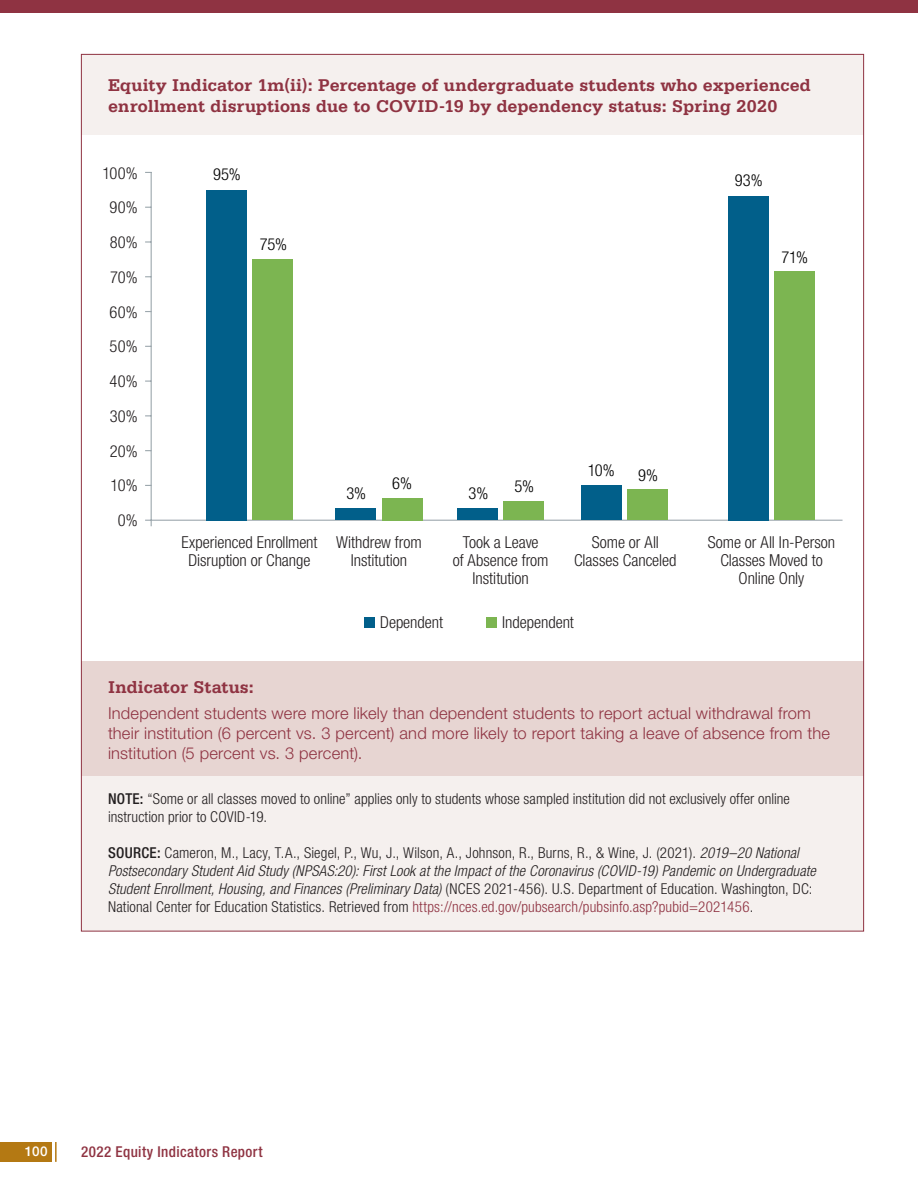
<style>
.page{position:relative;width:918px;height:1188px;background:#fff}
.page>*{position:absolute;margin:0;border:0;box-sizing:border-box;transform-origin:0 0}
.Question{font:700 18px/21.6px "Serifa";color:#8f3342}
.t1{font:300 condensed 16.5px/18px "Helvetica Neue LT Std";color:#231f20;text-align:center}
.Indicator_Status{font:300 16.5px/19.8px "Helvetica Neue LT Std";letter-spacing:.01em;color:#8f3342}
.t2{font:300 condensed 16.5px "Helvetica Neue LT Std";letter-spacing:-.01em;color:#000}
.Note___Source{font:300 condensed 15px/18px "Helvetica Neue LT Std";letter-spacing:.01em;color:#231f20}
.t3{font:500 condensed 15px "Helvetica Neue LT Std";letter-spacing:.025em;color:#8f3342}
.t4{font:500 13.5px "Helvetica Neue LT Std";color:#fff}
.s1{font-weight:500}
.s2{font-style:italic}
.s3{color:#8f3342}
</style>
<div class="page">
<hr style="left:151px;top:172px;width:1px;height:348px;background:#9da8ae">
<svg style="left:145px;top:241px;width:6px;height:2px"></svg>
<hr style="left:151px;top:520px;width:692px;height:1px;background:#9da8ae">
<svg style="left:145px;top:520px;width:7px;height:6px"></svg>
<div style="left:206px;top:190px;width:41px;height:330px;background:#015f8a"></div>
<div style="left:253px;top:259px;width:40px;height:261px;background:#7cb551"></div>
<div style="left:335px;top:508px;width:41px;height:12px;background:#015f8a"></div>
<div style="left:382px;top:498px;width:40px;height:22px;background:#7cb551"></div>
<div style="left:728px;top:196px;width:40px;height:324px;background:#015f8a"></div>
<div style="left:774px;top:272px;width:41px;height:248px;background:#7cb551"></div>
<div style="left:581px;top:485px;width:41px;height:35px;background:#015f8a"></div>
<div style="left:628px;top:490px;width:40px;height:30px;background:#7cb551"></div>
<div style="left:457px;top:508px;width:41px;height:12px;background:#015f8a"></div>
<div style="left:504px;top:501px;width:40px;height:19px;background:#7cb551"></div>
<div style="left:364px;top:617px;width:10px;height:11px;background:#015f8a"></div>
<div style="left:486px;top:617px;width:11px;height:10px;background:#7cb551"></div>
<div style="left:81px;top:54px;width:783px;height:81px;background:#f5f0ee"></div>
<div style="left:81px;top:776px;width:783px;height:155px;background:#f5f0ee"></div>
<div style="left:81px;top:662px;width:783px;height:114px;background:#e7d5d2"></div>
<div style="left:0;top:1142px;width:52px;height:20px;background:#b47913"></div>
<hr style="left:55px;top:1142px;width:2px;height:20px;background:#b47913">
<div style="left:0;top:0;width:918px;height:13px;background:#8f3342"></div>
<p class="Question" style="left:108px;top:74px;width:704px">Equity Indicator 1m(ii): Percentage of undergraduate students who experienced enrollment disruptions due to COVID-19 by dependency status: Spring 2020</p>
<p class="t1" style="left:102px;top:155px;width:37px;line-height:34.8px">100%<br>90%</p>
<p class="t1" style="left:110px;top:233px;width:29px">80%</p>
<p class="t1" style="left:110px;top:268px;width:29px">70%</p>
<p class="t1" style="left:110px;top:303px;width:30px">60%</p>
<p class="t1" style="left:110px;top:337px;width:30px">50%</p>
<p class="t1" style="left:110px;top:372px;width:30px">40%</p>
<p class="t1" style="left:110px;top:407px;width:29px">30%</p>
<p class="t1" style="left:110px;top:433px;width:29px;line-height:34.8px;text-align:left">20%<br>10%</p>
<p class="t1" style="left:118px;top:511px;width:21px">0%</p>
<p class="t2" style="left:213px;top:165px;width:29px">95%</p>
<p class="t2" style="left:260px;top:235px;width:29px">75%</p>
<p class="t2" style="left:735px;top:171px;width:29px">93%</p>
<p class="t2" style="left:782px;top:247px;width:28px">71%</p>
<p class="t2" style="left:346px;top:483px;width:21px">3%</p>
<p class="t2" style="left:392px;top:473px;width:21px">6%</p>
<p class="t2" style="left:469px;top:483px;width:21px">3%</p>
<p class="t2" style="left:515px;top:476px;width:21px">5%</p>
<p class="t2" style="left:588px;top:460px;width:29px">10%</p>
<p class="t2" style="left:638px;top:465px;width:21px">9%</p>
<p class="t1" style="left:182px;top:533px;width:138px">Experienced Enrollment<br>Disruption or Change</p>
<p class="t1" style="left:336px;top:533px;width:87px">Withdrew from<br>Institution</p>
<p class="t1" style="left:708px;top:533px;width:129px">Some or All In-Person<br>Classes Moved to<br>Online Only</p>
<p class="t1" style="left:574px;top:533px;width:104px">Some or All<br>Classes Canceled</p>
<p class="t1" style="left:453px;top:533px;width:97px">Took a Leave<br>of Absence from<br>Institution</p>
<p class="t1" style="left:380px;top:613px;width:64px">Dependent</p>
<p class="t1" style="left:502px;top:613px;width:73px">Independent</p>
<p class="Question" style="left:108px;top:676px;width:147px">Indicator Status:</p>
<p class="Indicator_Status" style="left:108px;top:703px;width:724px">Independent students were more likely than dependent students to report actual withdrawal from their institution (6 percent vs. 3 percent) and more likely to report taking a leave of absence from the institution (5 percent vs. 3 percent).</p>
<p class="Note___Source" style="left:108px;top:790px;width:683px"><span class="s1">NOTE:</span> “Some or all classes moved to online” applies only to students whose sampled institution did not exclusively offer online instruction prior to COVID-19.</p>
<p class="Note___Source" style="left:108px;top:844px;width:709px"><span class="s1">SOURCE:</span> Cameron, M., Lacy, T.A., Siegel, P., Wu, J., Wilson, A., Johnson, R., Burns, R., &amp; Wine, J. (2021). <span class="s2">2019–20 National Postsecondary Student Aid Study (NPSAS:20): First Look at the Impact of the Coronavirus (COVID-19) Pandemic on Undergraduate Student Enrollment, Housing, and Finances (Preliminary Data)</span> (NCES 2021-456). U.S. Department of Education. Washington, DC:<br>National Center for Education Statistics. Retrieved from <span class="s3">https://nces.ed.gov/pubsearch/pubsinfo.asp?pubid=2021456</span>.</p>
<p class="t4" style="left:25px;top:1143px;width:24px">100</p>
<p class="t3" style="left:81px;top:1143px;width:183px">2022 Equity Indicators Report</p>
</div>
